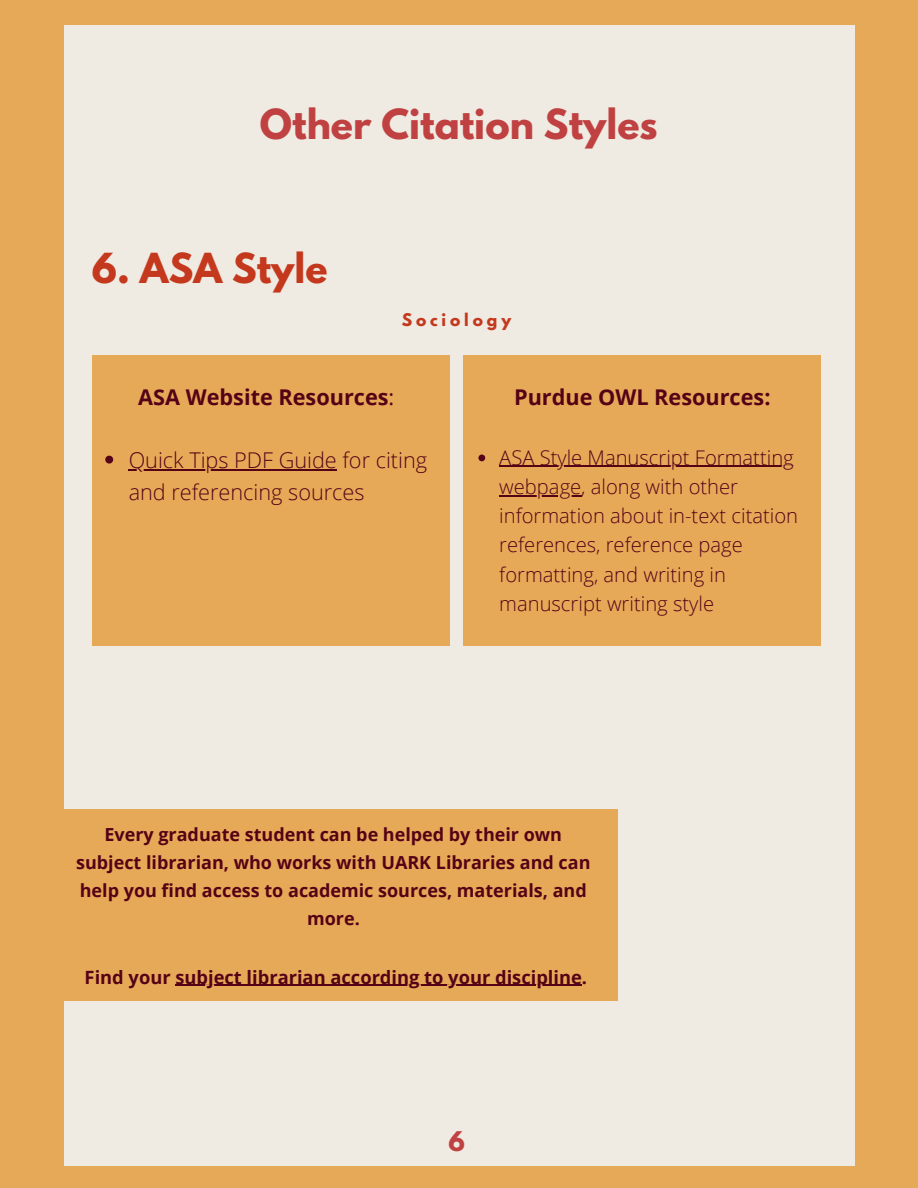
<style>
.page{position:relative;width:918px;height:1188px;background:#e6a958}
.page>*{position:absolute;margin:0;border:0;box-sizing:border-box;transform-origin:0 0}
.t1{font:700 36.75px "League Spartan";color:#c04141}
.t2{font:700 36.75px "League Spartan";color:#c4391d}
.t3{font:700 24px "League Spartan";color:#c04141}
.t4{font:300 21.75px/31.5px "Open Sans";color:#560216}
.t5{font:700 21.75px "Open Sans";color:#560216}
.t6{font:300 20.25px/29.2px "Open Sans";color:#560216}
.t7{font:700 18.3px "Open Sans";color:#560216}
.t8{font:700 18px/28.2px "Open Sans";color:#560216;text-align:center}
.t9{font:700 15.45px "League Spartan";letter-spacing:.25em;color:#c4391d}
.s1{font-weight:400}
</style>
<div class="page">
<div style="left:64px;top:25px;width:791px;height:1141px;background:#efebe2"></div>
<div style="left:92px;top:356px;width:358px;height:290px;background:#e6a958"></div>
<div style="left:464px;top:356px;width:357px;height:290px;background:#e6a958"></div>
<svg style="left:105px;top:456px;width:8px;height:8px"></svg>
<hr style="left:129px;top:469px;width:208px;height:1px;background:#560216">
<svg style="left:478px;top:455px;width:7px;height:6px"></svg>
<hr style="left:499px;top:466px;width:295px;height:1px;background:#560216">
<hr style="left:499px;top:495px;width:82px;height:1px;background:#560216">
<div style="left:49px;top:810px;width:568px;height:191px;background:#e6a958"></div>
<hr style="left:175px;top:985px;width:407px;height:1px;background:#560216">
<p class="t1" style="left:260px;top:106px;width:399px">Other Citation Styles</p>
<p class="t2" style="left:92px;top:250px;width:237px">6. ASA Style</p>
<p class="t9" style="left:402px;top:312px;width:111px">Sociology</p>
<p class="t5" style="left:138px;top:382px;width:258px">ASA Website Resources<span class="s1">:</span></p>
<p class="t5" style="left:514px;top:382px;width:258px">Purdue OWL Resources:</p>
<p class="t4" style="left:129px;top:444px;width:300px">Quick Tips PDF Guide for citing and referencing sources</p>
<p class="t6" style="left:499px;top:442px;width:300px">ASA Style Manuscript Formatting webpage, along with other information about in-text citation references, reference page formatting, and writing in manuscript writing style</p>
<p class="t8" style="left:76px;top:820px;width:516px">Every graduate student can be helped by their own subject librarian, who works with UARK Libraries and can help you find access to academic sources, materials, and more.</p>
<p class="t7" style="left:85px;top:964px;width:504px">Find your subject librarian according to your discipline.</p>
<p class="t3" style="left:448px;top:1130px;width:18px">6</p>
</div>
